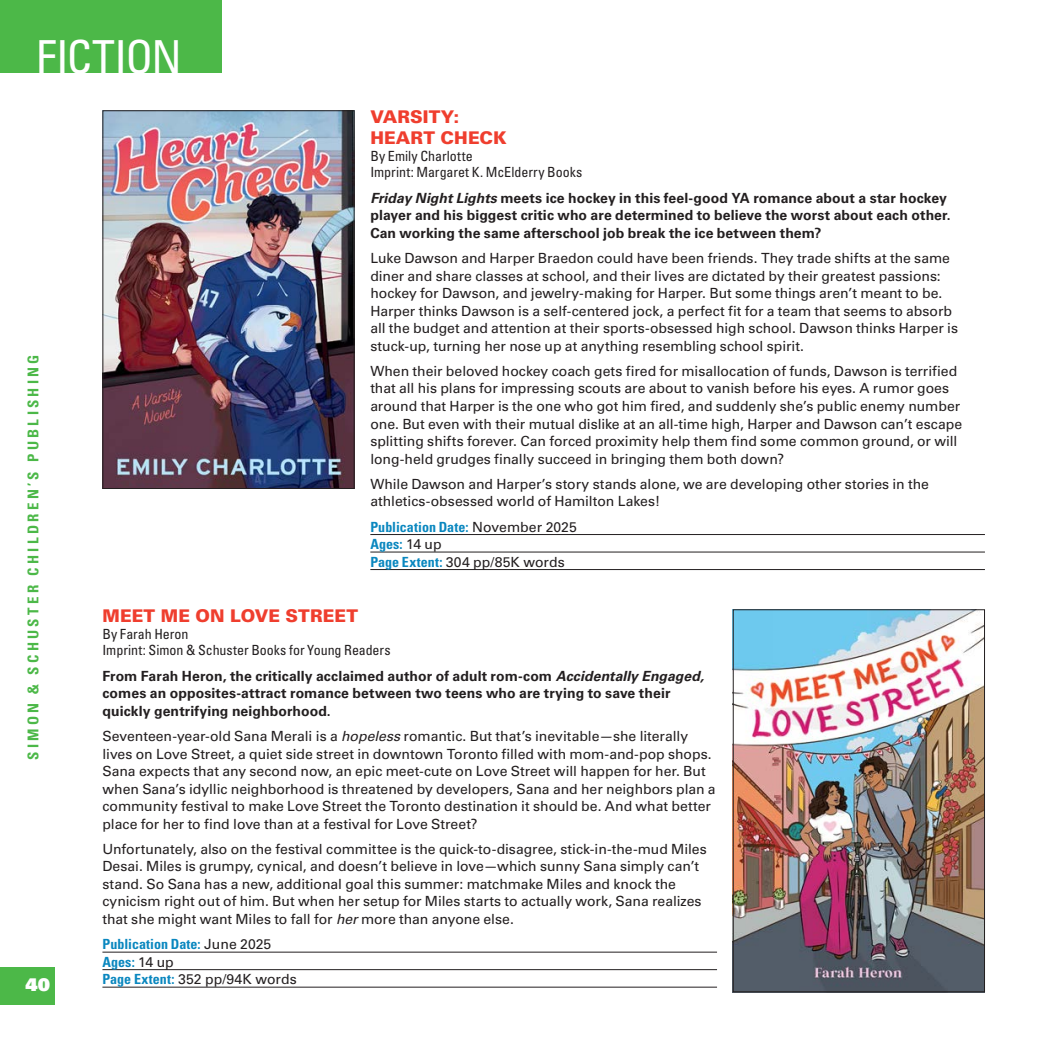
<style>
.page{position:relative;width:1048px;height:1040px;background:#fff}
.page>*{position:absolute;margin:0;border:0;box-sizing:border-box;transform-origin:0 0}
.t1{font:condensed 45.5px "Univers LT Std";letter-spacing:-.025em;color:#fff}
.t2{font:900 17.5px/21px "Univers LT Std";letter-spacing:.005em;color:#ef3e2e}
.t3{font:17.5px "Univers LT Std X Black";color:#fff}
.t4{font:700 condensed 14.88px "Univers LT Std";letter-spacing:.22em;color:#4cb848}
.Body{font:14px/17.5px "Univers LT Std";letter-spacing:-.005em;color:#231f20}
.Keynote{font:700 14px/17.5px "Univers LT Std";letter-spacing:.005em;color:#231f20}
.author_etc{font:condensed 14px "Univers LT Std";color:#231f20}
.PubDate_Pages{font:700 condensed 14px "Univers LT Std";letter-spacing:.005em;color:#0a87bf}
.PubDate_Pages-2{font:14px "Univers LT Std";letter-spacing:.005em;color:#231f20}
.s1{font-style:italic}
.s2{font-weight:400;font-stretch:normal;color:#231f20}
.s3{font-weight:700;font-stretch:condensed;color:#0a87bf}
</style>
<div class="page">
<hr style="left:370px;top:534px;width:614px;height:1px;background:#231f20">
<hr style="left:370px;top:551px;width:614px;height:1px;background:#231f20">
<hr style="left:370px;top:569px;width:614px;height:1px;background:#231f20">
<img style="left:104px;top:112px;width:248px;height:375px">
<div style="left:102px;top:110px;width:252px;height:379px;border:1px solid #231f20"></div>
<hr style="left:102px;top:951px;width:615px;height:1px;background:#231f20">
<hr style="left:102px;top:969px;width:615px;height:1px;background:#231f20">
<hr style="left:102px;top:986px;width:615px;height:1px;background:#231f20">
<img style="left:734px;top:611px;width:248px;height:379px">
<div style="left:732px;top:609px;width:252px;height:383px;border:1px solid #231f20"></div>
<div style="left:0;top:0;width:222px;height:73px;background:#4cb848"></div>
<div style="left:0;top:967px;width:55px;height:37px;background:#4cb848"></div>
<h1 class="t1" style="left:36px;top:28px;width:147px">FICTION</h1>
<p class="t4" style="left:24px;top:760px;width:407px;rotate:-90deg">SIMON &amp; SCHUSTER CHILDREN’S PUBLISHING</p>
<p class="t3" style="left:25px;top:973px;width:26px">40</p>
<p class="t2" style="left:370px;top:106px;width:138px">VARSITY:<br>HEART CHECK</p>
<p class="author_etc" style="left:370px;top:147px;width:104px">By Emily Charlotte</p>
<p class="author_etc" style="left:370px;top:163px;width:213px">Imprint: Margaret K. McElderry Books</p>
<p class="Keynote" style="left:370px;top:189px;width:582px"><span class="s1">Friday Night Lights</span> meets ice hockey in this feel-good YA romance about a star hockey player and his biggest critic who are determined to believe the worst about each other.<br>Can working the same afterschool job break the ice between them?</p>
<p class="Body" style="left:370px;top:249px;width:589px">Luke Dawson and Harper Braedon could have been friends. They trade shifts at the same diner and share classes at school, and their lives are dictated by their greatest passions: hockey for Dawson, and jewelry-making for Harper. But some things aren’t meant to be.<br>Harper thinks Dawson is a self-centered jock, a perfect fit for a team that seems to absorb all the budget and attention at their sports-obsessed high school. Dawson thinks Harper is stuck‑up, turning her nose up at anything resembling school spirit.</p>
<p class="Body" style="left:370px;top:362px;width:593px">When their beloved hockey coach gets fired for misallocation of funds, Dawson is terrified that all his plans for impressing scouts are about to vanish before his eyes. A rumor goes around that Harper is the one who got him fired, and suddenly she’s public enemy number one. But even with their mutual dislike at an all-time high, Harper and Dawson can’t escape splitting shifts forever. Can forced proximity help them find some common ground, or will long-held grudges finally succeed in bringing them both down?</p>
<p class="Body" style="left:370px;top:475px;width:560px">While Dawson and Harper’s story stands alone, we are developing other stories in the athletics-obsessed world of Hamilton Lakes!</p>
<p class="PubDate_Pages" style="left:370px;top:518px;width:208px">Publication Date: <span class="s2">November 2025</span></p>
<p class="PubDate_Pages" style="left:370px;top:535px;width:73px">Ages: <span class="s2">14 up</span></p>
<p class="PubDate_Pages-2" style="left:370px;top:553px;width:196px"><span class="s3">Page Extent:</span> 304 pp/85K words</p>
<p class="t2" style="left:102px;top:605px;width:257px">MEET ME ON LOVE STREET</p>
<p class="author_etc" style="left:102px;top:624px;width:88px">By Farah Heron</p>
<p class="author_etc" style="left:102px;top:641px;width:290px">Imprint: Simon &amp; Schuster Books for Young Readers</p>
<p class="Keynote" style="left:102px;top:667px;width:603px">From Farah Heron, the critically acclaimed author of adult rom‑com <span class="s1">Accidentally Engaged, </span>comes an opposites‑attract romance between two teens who are trying to save their quickly gentrifying neighborhood.</p>
<p class="Body" style="left:102px;top:727px;width:614px">Seventeen‑year‑old Sana Merali is a <span class="s1">hopeless</span> romantic. But that’s inevitable—she literally lives on Love Street, a quiet side street in downtown Toronto filled with mom‑and‑pop shops.<br>Sana expects that any second now, an epic meet‑cute on Love Street will happen for her. But when Sana’s idyllic neighborhood is threatened by developers, Sana and her neighbors plan a community festival to make Love Street the Toronto destination it should be. And what better place for her to find love than at a festival for Love Street?</p>
<p class="Body" style="left:102px;top:840px;width:606px">Unfortunately, also on the festival committee is the quick‑to‑disagree, stick‑in‑the‑mud Miles Desai. Miles is grumpy, cynical, and doesn’t believe in love—which sunny Sana simply can’t stand. So Sana has a new, additional goal this summer: matchmake Miles and knock the cynicism right out of him. But when her setup for Miles starts to actually work, Sana realizes that she might want Miles to fall for <span class="s1">her</span> more than anyone else.</p>
<p class="PubDate_Pages" style="left:102px;top:935px;width:170px">Publication Date: <span class="s2">June 2025</span></p>
<p class="PubDate_Pages" style="left:102px;top:953px;width:73px">Ages: <span class="s2">14 up</span></p>
<p class="PubDate_Pages-2" style="left:102px;top:971px;width:196px"><span class="s3">Page Extent:</span> 352 pp/94K words</p>
</div>
